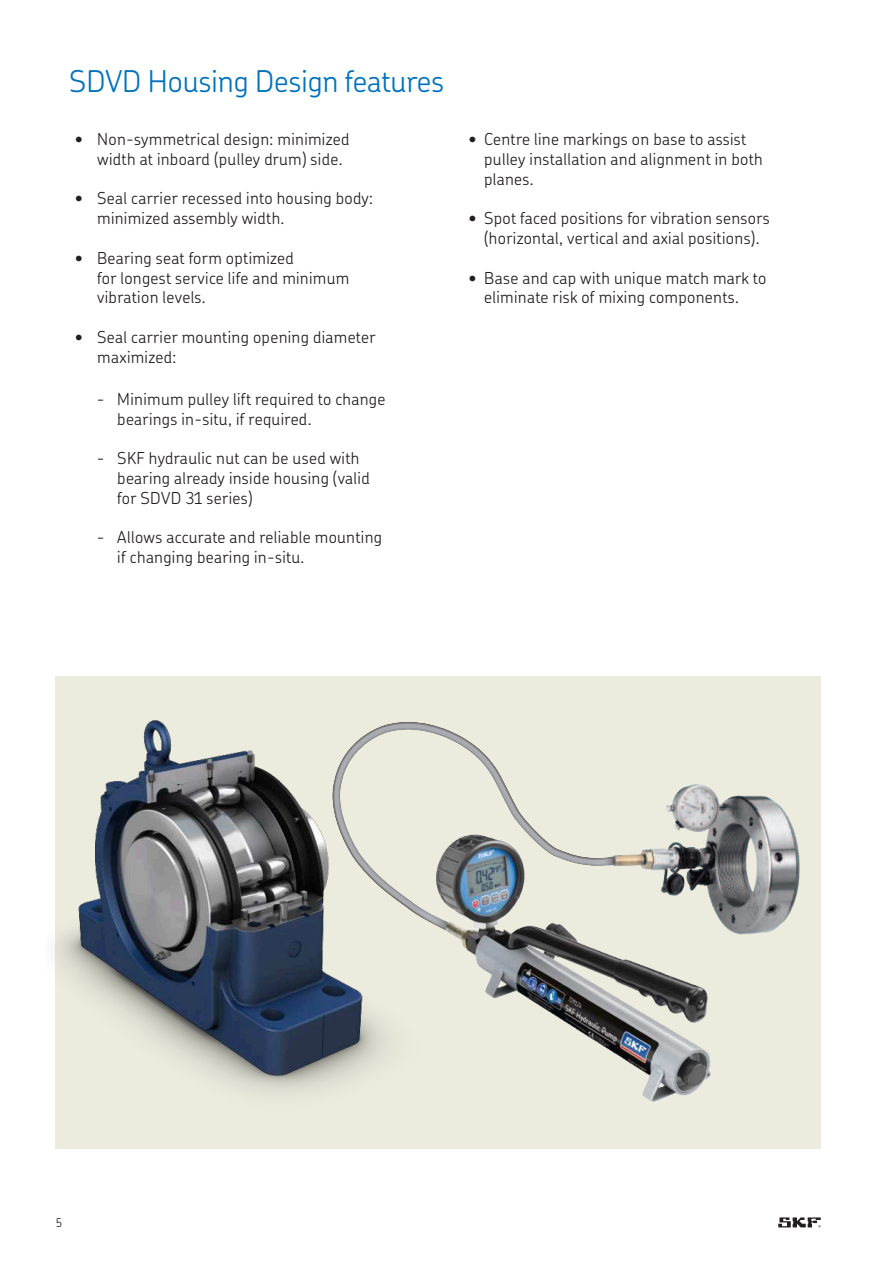
<style>
.page{position:relative;width:893px;height:1263px;background:#fff}
.page>*{position:absolute;margin:0;border:0;box-sizing:border-box;transform-origin:0 0}
.t1{font:300 30px "SKF Chevin OT";color:#0072bc}
.t2{font:300 16.5px/19.8px "SKF Chevin OT";letter-spacing:.02em;color:#231f20}
.t3{font:300 12px "SKF Chevin OT";color:#231f20}
</style>
<div class="page">
<div style="left:55px;top:676px;width:766px;height:472px;background:#ebebde"></div>
<img style="left:56px;top:720px;width:375px;height:373px">
<svg style="left:332px;top:725px;width:207px;height:207px"></svg>
<img style="left:391px;top:834px;width:319px;height:269px">
<img style="left:591px;top:784px;width:209px;height:158px">
<svg style="left:778px;top:1217px;width:43px;height:10px"></svg>
<h1 class="t1" style="left:69px;top:67px;width:376px">SDVD Housing Design features</h1>
<p class="t2" style="left:97px;top:130px;width:254px">Non-symmetrical design: minimized width at inboard (pulley drum) side.</p>
<p class="t2" style="left:97px;top:189px;width:277px">Seal carrier recessed into housing body: minimized assembly width.</p>
<p class="t2" style="left:97px;top:249px;width:254px">Bearing seat form optimized<br>for longest service life and minimum vibration levels.</p>
<p class="t2" style="left:97px;top:328px;width:280px">Seal carrier mounting opening diameter maximized:</p>
<p class="t2" style="left:117px;top:390px;width:270px">Minimum pulley lift required to change bearings in-situ, if required.</p>
<p class="t2" style="left:117px;top:449px;width:254px">SKF hydraulic nut can be used with bearing already inside housing (valid for SDVD 31 series)</p>
<p class="t2" style="left:117px;top:528px;width:266px">Allows accurate and reliable mounting if changing bearing in-situ.</p>
<p class="t2" style="left:75px;top:130px;width:10px">•</p>
<p class="t2" style="left:75px;top:189px;width:10px">•</p>
<p class="t2" style="left:75px;top:249px;width:10px">•</p>
<p class="t2" style="left:75px;top:328px;width:10px">•</p>
<p class="t2" style="left:97px;top:390px;width:9px">-</p>
<p class="t2" style="left:97px;top:449px;width:9px">-</p>
<p class="t2" style="left:97px;top:528px;width:9px">-</p>
<p class="t2" style="left:469px;top:130px;width:279px">• Centre line markings on base to assist</p>
<p class="t2" style="left:484px;top:150px;width:280px">pulley installation and alignment in both planes.</p>
<p class="t2" style="left:469px;top:209px;width:302px">• Spot faced positions for vibration sensors</p>
<p class="t2" style="left:484px;top:229px;width:277px">(horizontal, vertical and axial positions).</p>
<p class="t2" style="left:469px;top:269px;width:299px">• Base and cap with unique match mark to</p>
<p class="t2" style="left:484px;top:288px;width:256px">eliminate risk of mixing components.</p>
<p class="t3" style="left:56px;top:1217px;width:8px">5</p>
</div>
